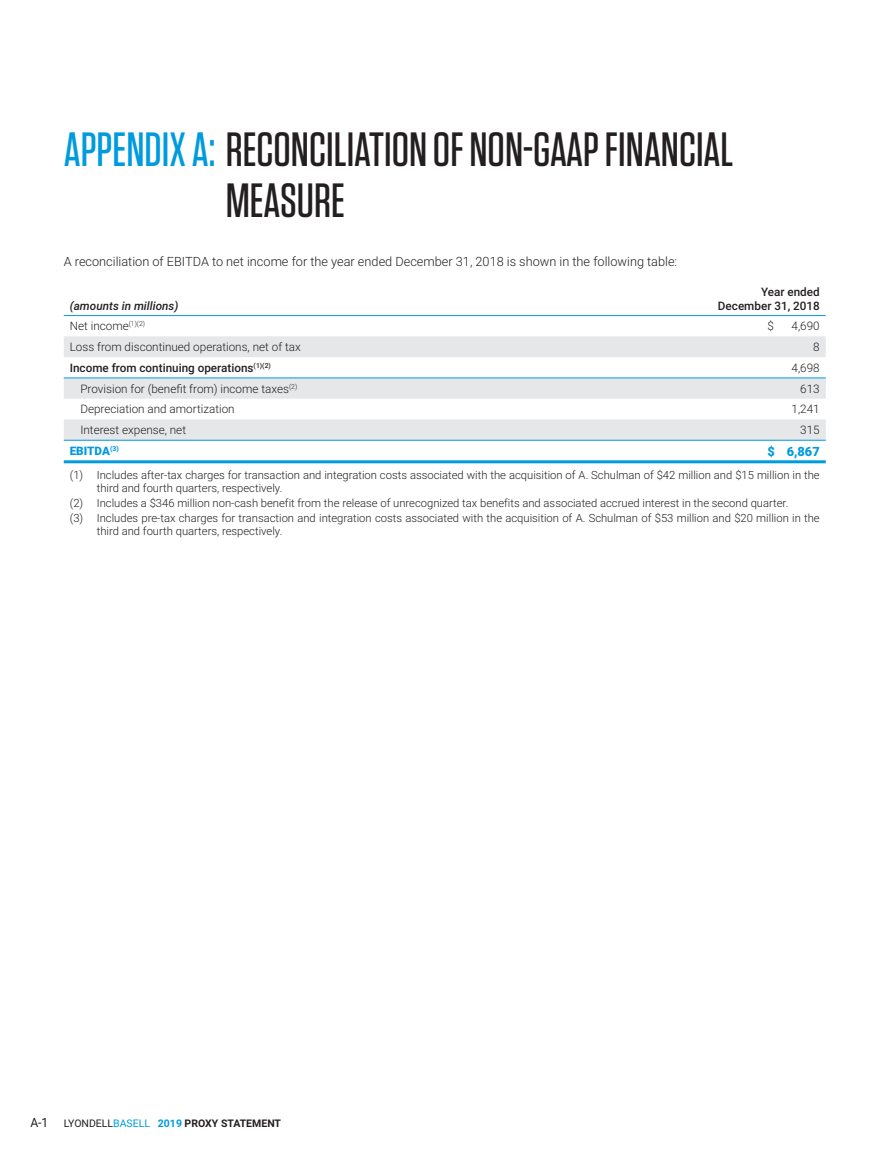
<style>
.page{position:relative;width:891px;height:1161px;background:#fff}
.page>*{position:absolute;margin:0;border:0;box-sizing:border-box;transform-origin:0 0}
.title1_part_Item{font:500 48px/51px "Tungsten";color:#231f20}
.t1{font:300 12.75px "Roboto";color:#231f20}
.tab_total_R{font:900 12.75px "Roboto";color:#009bde}
.tab_indent1{font:300 11.7px "Roboto";color:#231f20}
.tab_current_L_Conden{font:300 11.7px "Roboto";color:#231f20}
.tab_header_L{font:500 11.7px "Roboto";color:#231f20}
.tab_header_R{font:500 11.7px "Roboto";color:#231f20}
.tab_current_R_7_8{font:300 11.7px "Roboto";color:#231f20}
.tab_header_L-2{font:italic 500 11.7px "Roboto";color:#231f20}
.tab_total_L{font:900 11.7px "Roboto";color:#009bde}
.tab_footnote{font:300 11.25px/13.5px "Roboto";color:#231f20}
.t2{font:700 10.5px "Roboto";color:#231f20}
.s1{color:#009bde}
.s2{font-weight:400;font-size:12.75px}
.s3{font-weight:400}
.s4{font-weight:400;color:#009bde}
</style>
<div class="page">
<svg style="left:64px;top:336px;width:762px;height:104px;fill:#e6e7e9"></svg>
<hr style="left:64px;top:315px;width:566px;height:1px;background:#009bde">
<hr style="left:630px;top:315px;width:196px;height:1px;background:#009bde">
<hr style="left:64px;top:440px;width:566px;height:1px;background:#009bde">
<hr style="left:630px;top:440px;width:196px;height:1px;background:#009bde">
<hr style="left:64px;top:460px;width:566px;height:3px;background:#009bde">
<hr style="left:630px;top:460px;width:196px;height:3px;background:#009bde">
<hr style="left:64px;top:378px;width:566px;height:1px;background:#009bde">
<hr style="left:630px;top:378px;width:196px;height:1px;background:#009bde">
<p class="title1_part_Item" style="left:226px;top:124px;width:509px;text-indent:-162px"><span class="s1">APPENDIX A:</span> RECONCILIATION OF NON-GAAP FINANCIAL<br>MEASURE</p>
<p class="t1" style="left:64px;top:253px;width:615px">A reconciliation of EBITDA to net income for the year ended December 31, 2018 is shown in the following table:</p>
<p class="tab_header_L-2" style="left:70px;top:297px;width:110px">(amounts in millions)</p>
<p class="tab_header_R" style="left:761px;top:283px;width:60px">Year ended</p>
<p class="tab_header_R" style="left:718px;top:297px;width:103px">December 31, 2018</p>
<p class="tab_current_L_Conden" style="left:70px;top:318px;width:77px">Net income<sup>(1)(2)</sup></p>
<p class="tab_current_R_7_8" style="left:767px;top:318px;width:8px">$</p>
<p class="tab_current_R_7_8" style="left:792px;top:318px;width:30px">4,690</p>
<p class="tab_current_L_Conden" style="left:70px;top:339px;width:233px">Loss from discontinued operations, net of tax</p>
<p class="tab_current_R_7_8" style="left:813px;top:339px;width:8px">8</p>
<p class="tab_header_L" style="left:70px;top:360px;width:203px">Income from continuing operations<sup>(1)(2)</sup></p>
<p class="tab_current_R_7_8" style="left:792px;top:360px;width:30px">4,698</p>
<p class="tab_indent1" style="left:80px;top:380px;width:218px">Provision for (benefit from) income taxes<sup>(2)</sup></p>
<p class="tab_current_R_7_8" style="left:800px;top:380px;width:21px">613</p>
<p class="tab_indent1" style="left:80px;top:401px;width:156px">Depreciation and amortization</p>
<p class="tab_current_R_7_8" style="left:792px;top:401px;width:30px">1,241</p>
<p class="tab_indent1" style="left:80px;top:422px;width:107px">Interest expense, net</p>
<p class="tab_current_R_7_8" style="left:800px;top:422px;width:21px">315</p>
<p class="tab_total_L" style="left:70px;top:443px;width:51px">EBITDA<sup>(3)</sup></p>
<p class="tab_total_R" style="left:767px;top:442px;width:54px">$ 6,867</p>
<p class="tab_footnote" style="left:97px;top:468px;width:724px;text-indent:-27px">(1) Includes after-tax charges for transaction and integration costs associated with the acquisition of A. Schulman of $42 million and $15 million in the third and fourth quarters, respectively.</p>
<p class="tab_footnote" style="left:70px;top:496px;width:720px">(2) Includes a $346 million non-cash benefit from the release of unrecognized tax benefits and associated accrued interest in the second quarter.</p>
<p class="tab_footnote" style="left:97px;top:511px;width:724px;text-indent:-27px">(3) Includes pre-tax charges for transaction and integration costs associated with the acquisition of A. Schulman of $53 million and $20 million in the third and fourth quarters, respectively.</p>
<p class="t2" style="left:30px;top:1116px;width:252px"><span class="s2">A-1</span> <span class="s3">LYONDELL</span><span class="s4">BASELL</span> <span class="s1">2019</span> PROXY STATEMENT</p>
</div>
